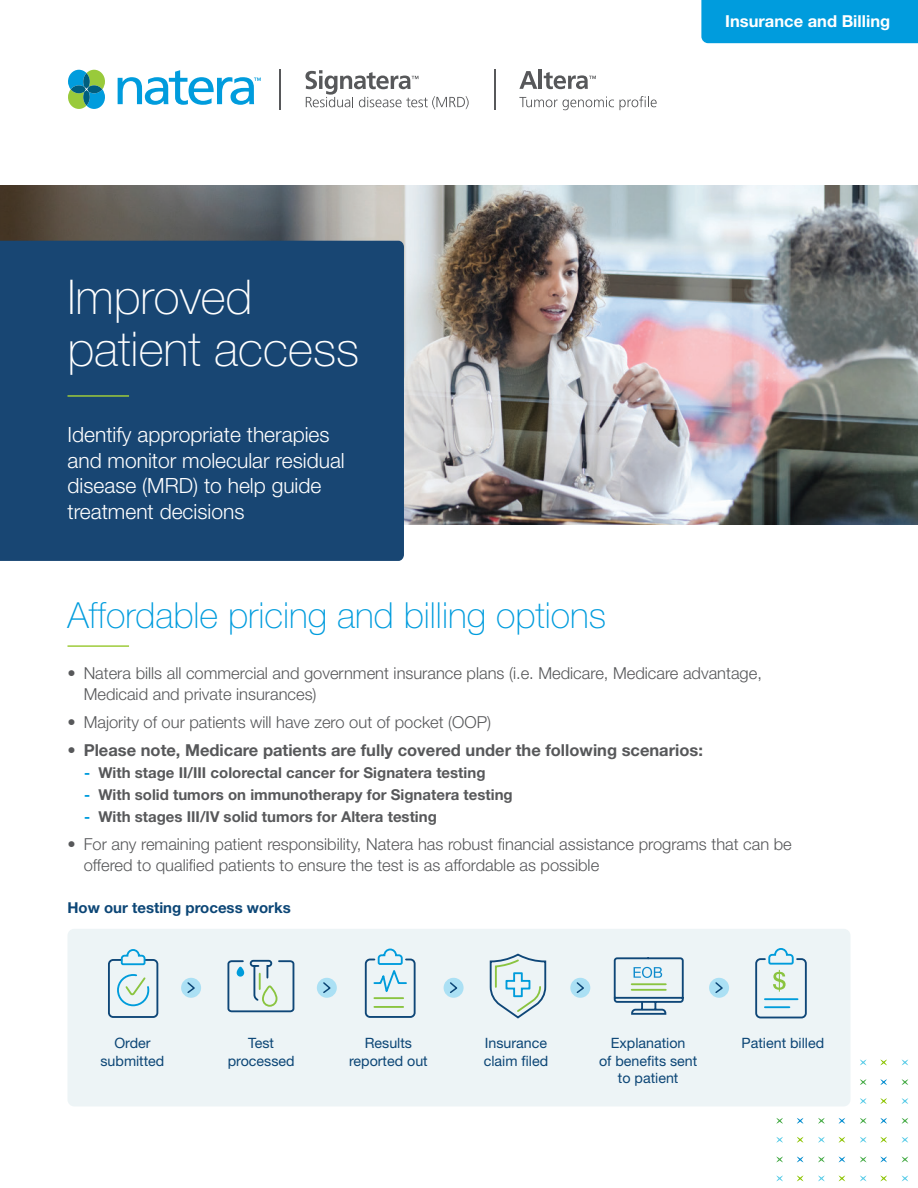
<style>
.page{position:relative;width:918px;height:1188px;background:#fff}
.page>*{position:absolute;margin:0;border:0;box-sizing:border-box;transform-origin:0 0}
.t1{font:100 48px/52.5px "Helvetica Neue LT Std";color:#fff}
.t2{font:100 36px "Helvetica Neue LT Std";color:#009cdd}
.t3{font:300 21px/25.5px "Helvetica Neue LT Std";color:#fff}
.t4{font:300 16.5px/21px "Helvetica Neue LT Std";color:#57585a}
.t5{font:700 16.5px "Helvetica Neue LT Std";color:#57585a}
.t6{font:700 16.5px "Helvetica Neue LT Std";color:#fff}
.t7{font:700 15px "Helvetica Neue LT Std";color:#57585a}
.t8{font:700 15px "Helvetica Neue LT Std";color:#0c4676}
.t9{font:14.25px/17.2px "Helvetica Neue LT Std";color:#0c4676;text-align:center}
.s1{color:#009cdd}
</style>
<div class="page">
<svg style="left:902px;top:1079px;width:6px;height:6px"></svg>
<svg style="left:902px;top:1059px;width:6px;height:6px"></svg>
<svg style="left:880px;top:1079px;width:7px;height:6px"></svg>
<svg style="left:860px;top:1079px;width:7px;height:6px"></svg>
<svg style="left:880px;top:1059px;width:7px;height:6px"></svg>
<svg style="left:860px;top:1059px;width:7px;height:6px"></svg>
<svg style="left:902px;top:1118px;width:6px;height:6px"></svg>
<svg style="left:902px;top:1098px;width:6px;height:6px"></svg>
<svg style="left:880px;top:1118px;width:7px;height:6px"></svg>
<svg style="left:860px;top:1118px;width:7px;height:6px"></svg>
<svg style="left:880px;top:1098px;width:7px;height:6px"></svg>
<svg style="left:860px;top:1098px;width:7px;height:6px"></svg>
<svg style="left:839px;top:1118px;width:6px;height:6px"></svg>
<svg style="left:818px;top:1118px;width:7px;height:6px"></svg>
<svg style="left:797px;top:1118px;width:7px;height:6px"></svg>
<svg style="left:776px;top:1118px;width:7px;height:6px"></svg>
<svg style="left:902px;top:1156px;width:6px;height:7px"></svg>
<svg style="left:902px;top:1137px;width:6px;height:6px"></svg>
<svg style="left:880px;top:1156px;width:7px;height:7px"></svg>
<svg style="left:860px;top:1156px;width:7px;height:7px"></svg>
<svg style="left:880px;top:1137px;width:7px;height:6px"></svg>
<svg style="left:860px;top:1137px;width:7px;height:6px"></svg>
<svg style="left:839px;top:1156px;width:6px;height:7px"></svg>
<svg style="left:818px;top:1156px;width:7px;height:7px"></svg>
<svg style="left:839px;top:1137px;width:6px;height:6px"></svg>
<svg style="left:818px;top:1137px;width:7px;height:6px"></svg>
<svg style="left:797px;top:1156px;width:7px;height:7px"></svg>
<svg style="left:776px;top:1156px;width:7px;height:7px"></svg>
<svg style="left:797px;top:1137px;width:7px;height:6px"></svg>
<svg style="left:776px;top:1137px;width:7px;height:6px"></svg>
<svg style="left:902px;top:1175px;width:6px;height:6px"></svg>
<svg style="left:880px;top:1175px;width:7px;height:6px"></svg>
<svg style="left:860px;top:1175px;width:7px;height:6px"></svg>
<svg style="left:839px;top:1175px;width:6px;height:6px"></svg>
<svg style="left:818px;top:1175px;width:7px;height:6px"></svg>
<svg style="left:797px;top:1175px;width:7px;height:6px"></svg>
<svg style="left:776px;top:1175px;width:7px;height:6px"></svg>
<img style="left:0;top:185px;width:918px;height:339px">
<div style="left:701px;top:0;width:217px;height:43px;background:#009cdd"></div>
<div style="left:0;top:241px;width:404px;height:320px;background:#184673"></div>
<hr style="left:494px;top:69px;width:1px;height:40px;background:#57585a">
<svg style="left:68px;top:70px;width:37px;height:39px"></svg>
<svg style="left:118px;top:70px;width:143px;height:35px"></svg>
<svg style="left:519px;top:71px;width:18px;height:18px"></svg>
<hr style="left:539px;top:70px;width:3px;height:19px;background:#57585a">
<svg style="left:544px;top:72px;width:52px;height:17px"></svg>
<svg style="left:519px;top:96px;width:138px;height:14px"></svg>
<hr style="left:279px;top:69px;width:1px;height:41px;background:#57585a">
<svg style="left:305px;top:70px;width:164px;height:39px"></svg>
<hr style="left:68px;top:645px;width:61px;height:2px;background:#9ecb3a">
<div style="left:68px;top:929px;width:782px;height:177px;background:#edf4f6;border-radius:7px"></div>
<div style="left:108px;top:959px;width:50px;height:59px;border:2px solid #0f4778;border-radius:4px"></div>
<svg style="left:117px;top:974px;width:33px;height:33px"></svg>
<svg style="left:120px;top:949px;width:26px;height:17px"></svg>
<div style="left:227px;top:960px;width:67px;height:52px;border:2px solid #0f4778;border-radius:3px"></div>
<svg style="left:236px;top:959px;width:41px;height:48px"></svg>
<svg style="left:372px;top:948px;width:36px;height:50px"></svg>
<hr style="left:374px;top:997px;width:29px;height:2px;background:#8ac440">
<hr style="left:374px;top:1006px;width:29px;height:2px;background:#8ac440">
<div style="left:365px;top:959px;width:51px;height:59px;border:2px solid #0f4778;border-radius:4px"></div>
<svg style="left:489px;top:953px;width:58px;height:66px"></svg>
<svg style="left:613px;top:957px;width:71px;height:58px"></svg>
<div style="left:755px;top:958px;width:52px;height:60px;border:2px solid #0f4778;border-radius:4px"></div>
<hr style="left:765px;top:1006px;width:24px;height:2px;background:#009cdb">
<hr style="left:765px;top:998px;width:33px;height:2px;background:#009cdb">
<svg style="left:767px;top:948px;width:28px;height:44px"></svg>
<div style="left:181px;top:978px;width:20px;height:20px;background:#abe0f4;border-radius:50%"></div>
<svg style="left:187px;top:982px;width:8px;height:11px"></svg>
<div style="left:317px;top:978px;width:20px;height:20px;background:#abe0f4;border-radius:50%"></div>
<svg style="left:323px;top:982px;width:8px;height:11px"></svg>
<div style="left:444px;top:978px;width:20px;height:20px;background:#abe0f4;border-radius:50%"></div>
<svg style="left:450px;top:982px;width:8px;height:11px"></svg>
<div style="left:570px;top:978px;width:20px;height:20px;background:#abe0f4;border-radius:50%"></div>
<svg style="left:576px;top:982px;width:8px;height:11px"></svg>
<div style="left:709px;top:978px;width:20px;height:20px;background:#abe0f4;border-radius:50%"></div>
<svg style="left:715px;top:982px;width:8px;height:11px"></svg>
<hr style="left:68px;top:395px;width:61px;height:2px;background:#9ecb3a">
<h1 class="t1" style="left:68px;top:270px;width:293px">Improved patient access</h1>
<p class="t3" style="left:68px;top:422px;width:279px">Identify appropriate therapies and monitor molecular residual disease (MRD) to help guide treatment decisions</p>
<h2 class="t2" style="left:68px;top:595px;width:540px">Affordable pricing and billing options</h2>
<p class="t6" style="left:725px;top:11px;width:166px">Insurance and Billing</p>
<p class="t4" style="left:84px;top:663px;width:680px;text-indent:-16px">• Natera bills all commercial and government insurance plans (i.e. Medicare, Medicare advantage,<br>Medicaid and private insurances)</p>
<p class="t4" style="left:68px;top:711px;width:425px">• Majority of our patients will have zero out of pocket (OOP)</p>
<p class="t5" style="left:68px;top:740px;width:637px">• Please note, Medicare patients are fully covered under the following scenarios:</p>
<p class="t7" style="left:84px;top:763px;width:403px"><span class="s1">-</span> With stage II/III colorectal cancer for Signatera testing</p>
<p class="t7" style="left:84px;top:785px;width:430px"><span class="s1">-</span> With solid tumors on immunotherapy for Signatera testing</p>
<p class="t7" style="left:84px;top:807px;width:354px"><span class="s1">-</span> With stages III/IV solid tumors for Altera testing</p>
<p class="t4" style="left:84px;top:833px;width:710px;text-indent:-16px">• For any remaining patient responsibility, Natera has robust financial assistance programs that can be offered to qualified patients to ensure the test is as affordable as possible</p>
<p class="t8" style="left:68px;top:898px;width:225px">How our testing process works</p>
<p class="t9" style="left:101px;top:1034px;width:65px">Order submitted</p>
<p class="t9" style="left:228px;top:1034px;width:68px">Test processed</p>
<p class="t9" style="left:349px;top:1034px;width:80px">Results reported out</p>
<p class="t9" style="left:484px;top:1034px;width:66px;text-align:left">Insurance claim filed</p>
<p class="t9" style="left:599px;top:1034px;width:100px">Explanation<br>of benefits sent to patient</p>
<p class="t9" style="left:742px;top:1034px;width:84px">Patient billed</p>
</div>
